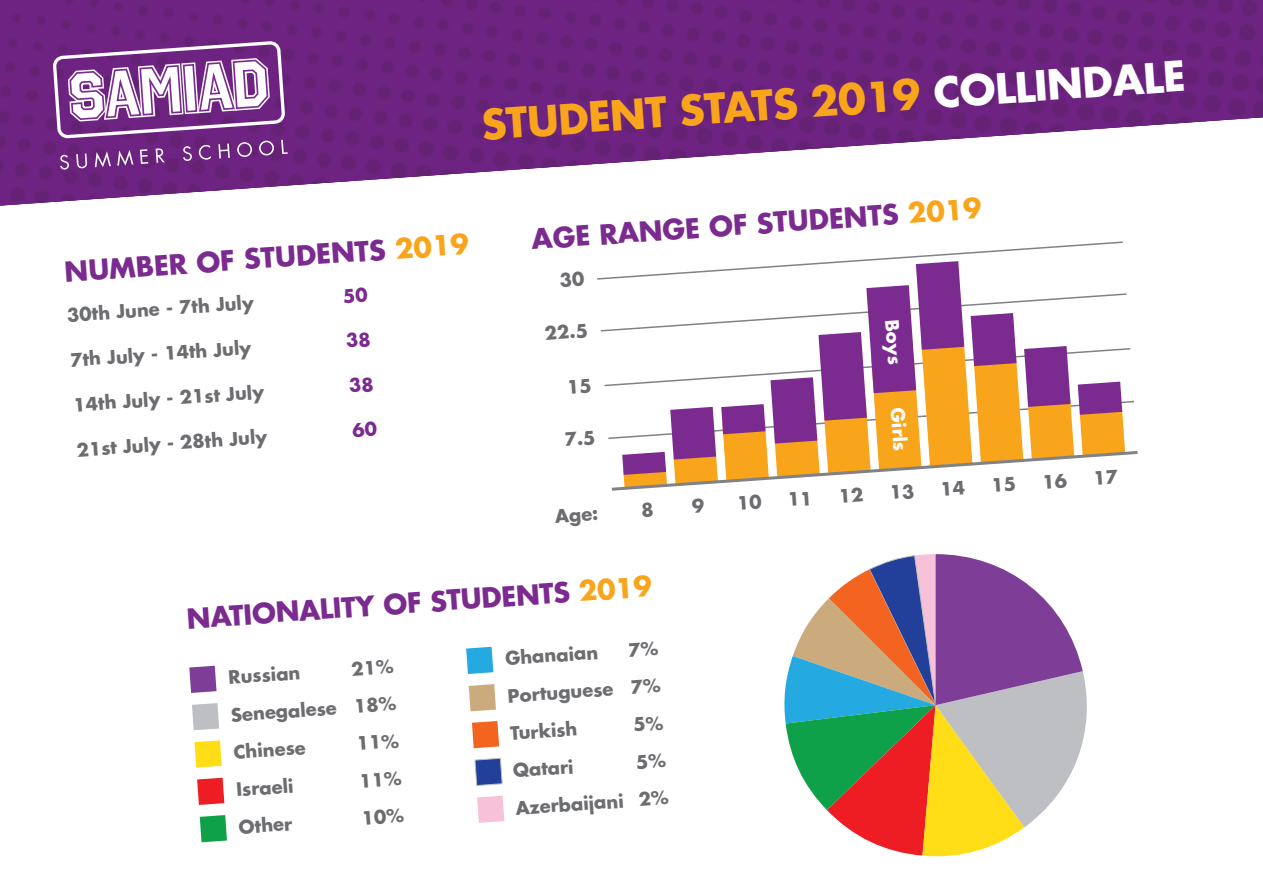
<style>
.page{position:relative;width:1263px;height:893px;background:#fff}
.page>*{position:absolute;margin:0;border:0;box-sizing:border-box;transform-origin:0 0}
.t1{font:700 40.5px "Futura";color:#f9a51b}
.t2{font:700 27px "Futura";color:#7b2a8f}
.t3{font:700 18px "Futura";color:#6c6d70}
.t4{font:700 18px "Futura";color:#fff}
.s1{color:#fff}
.s2{color:#f9a51b}
</style>
<div class="page">
<svg style="left:0;top:0;width:1263px;height:206px;fill:#6e2282"></svg>
<svg style="left:51px;top:39px;width:237px;height:131px"></svg>
<svg style="left:192px;top:703px;width:27px;height:27px"></svg>
<svg style="left:477px;top:796px;width:27px;height:27px"></svg>
<svg style="left:189px;top:666px;width:28px;height:27px"></svg>
<svg style="left:195px;top:740px;width:27px;height:28px"></svg>
<svg style="left:197px;top:778px;width:27px;height:27px"></svg>
<svg style="left:200px;top:815px;width:27px;height:27px"></svg>
<svg style="left:466px;top:647px;width:27px;height:27px"></svg>
<svg style="left:469px;top:684px;width:27px;height:27px"></svg>
<svg style="left:472px;top:721px;width:27px;height:27px"></svg>
<svg style="left:474px;top:758px;width:29px;height:28px"></svg>
<svg style="left:784px;top:554px;width:303px;height:303px"></svg>
<svg style="left:597px;top:241px;width:541px;height:250px"></svg>
<p class="t1" style="left:480px;top:97px;width:707px;rotate:-4deg">STUDENT STATS 2019 <span class="s1">COLLINDALE</span></p>
<p class="t2" style="left:63px;top:253px;width:407px;rotate:-4deg">NUMBER OF STUDENTS <span class="s2">2019</span></p>
<p class="t3" style="left:66px;top:303px;width:188px;rotate:-4deg">30th June - 7th July</p>
<p class="t3" style="left:69px;top:348px;width:183px;rotate:-4deg">7th July - 14th July</p>
<p class="t3" style="left:73px;top:392px;width:192px;rotate:-4deg">14th July - 21st July</p>
<p class="t3" style="left:76px;top:437px;width:192px;rotate:-4deg">21st July - 28th July</p>
<p class="t2" style="left:530px;top:221px;width:453px;rotate:-4deg">AGE RANGE OF STUDENTS <span class="s2">2019</span></p>
<p class="t3" style="left:544px;top:321px;width:45px;rotate:-4deg">22.5</p>
<p class="t4" style="left:904px;top:318px;width:47px;rotate:86deg">Boys</p>
<p class="t3" style="left:554px;top:503px;width:45px;rotate:-4deg">Age:</p>
<p class="t4" style="left:910px;top:407px;width:45px;rotate:86deg">Girls</p>
<p class="t2" style="left:186px;top:600px;width:468px;rotate:-4deg">NATIONALITY OF STUDENTS <span class="s2">2019</span></p>
<p class="t3" style="left:227px;top:665px;width:74px;rotate:-4deg">Russian</p>
<p class="t3" style="left:230px;top:702px;width:167px;rotate:-4deg">Senegalese 18%</p>
<p class="t3" style="left:233px;top:740px;width:74px;rotate:-4deg">Chinese</p>
<p class="t3" style="left:235px;top:777px;width:59px;rotate:-4deg">Israeli</p>
<p class="t3" style="left:238px;top:814px;width:55px;rotate:-4deg">Other</p>
<p class="t3" style="left:504px;top:646px;width:95px;rotate:-4deg">Ghanaian</p>
<p class="t3" style="left:507px;top:683px;width:155px;rotate:-4deg">Portuguese 7%</p>
<p class="t3" style="left:509px;top:721px;width:69px;rotate:-4deg">Turkish</p>
<p class="t3" style="left:512px;top:758px;width:62px;rotate:-4deg">Qatari</p>
<p class="t3" style="left:515px;top:796px;width:155px;rotate:-4deg">Azerbaijani 2%</p>
</div>
